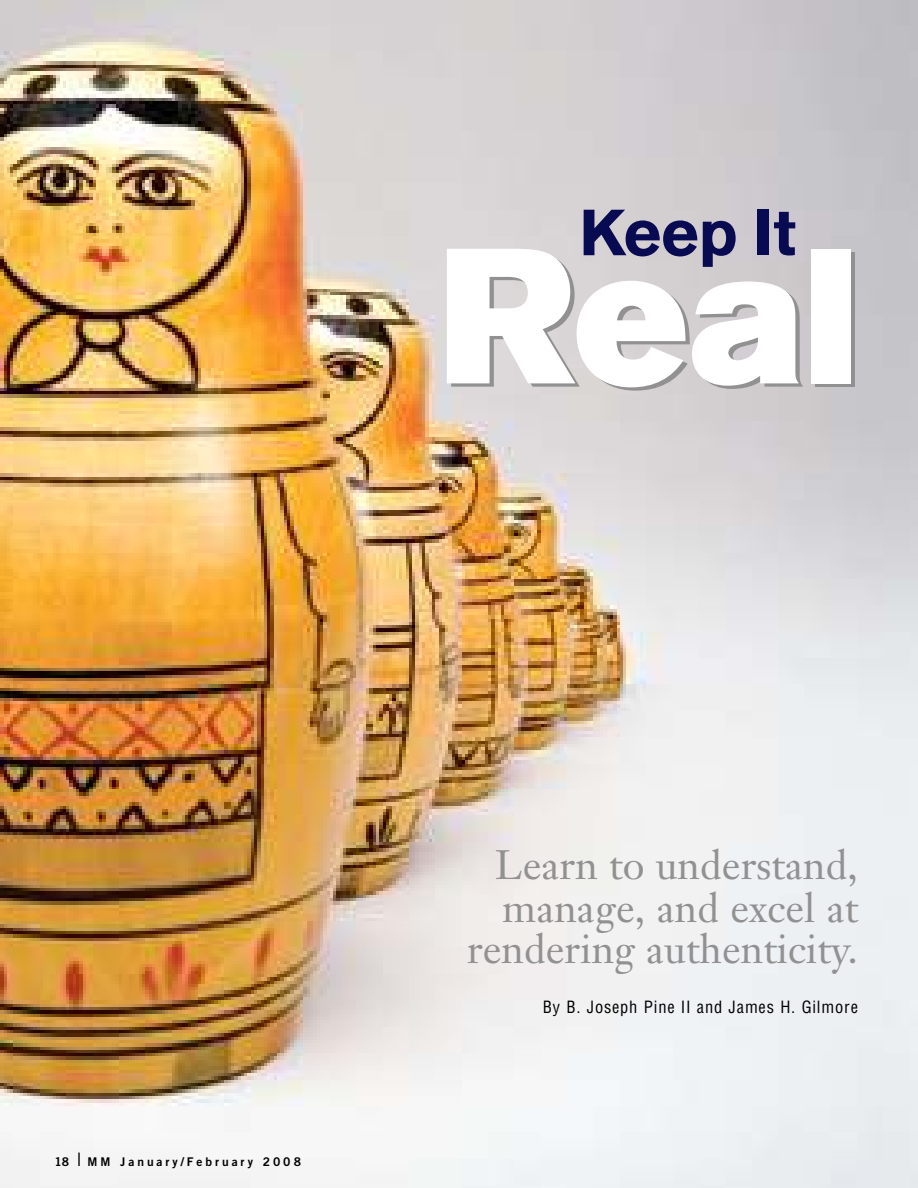
<style>
.page{position:relative;width:918px;height:1188px;background:#fff}
.page>*{position:absolute;margin:0;border:0;box-sizing:border-box;transform-origin:0 0}
.t1{font:190.5px "Akzidenz Grotesk BE Super";color:#919191}
.t2{font:700 64.5px "Akzidenz Grotesk BE";color:#090b52}
.t3{font:40.5px/42px "Janson Text";color:#919191;text-align:right}
.t4{font:condensed 16.5px "Helvetica";letter-spacing:.055em;color:#000}
.t5{font:12px "Trade Gothic Bold Two";letter-spacing:.25em;color:#000}
</style>
<div class="page">
<img style="left:0;top:0;width:917px;height:1188px">
<h2 class="t2" style="left:579px;top:210px;width:218px">Keep It</h2>
<h1 class="t1" style="left:443px;top:209px;width:422px">Real</h1>
<p class="t5" style="left:54px;top:1157px;width:248px">18 ❘ MM January / F e b ru a ry 2008</p>
<p class="t3" style="left:467px;top:849px;width:393px">Learn to understand, manage, and excel at rendering authenticity.</p>
<p class="t4" style="left:543px;top:1000px;width:317px">By B. Joseph Pine II and James H. Gilmore</p>
</div>
